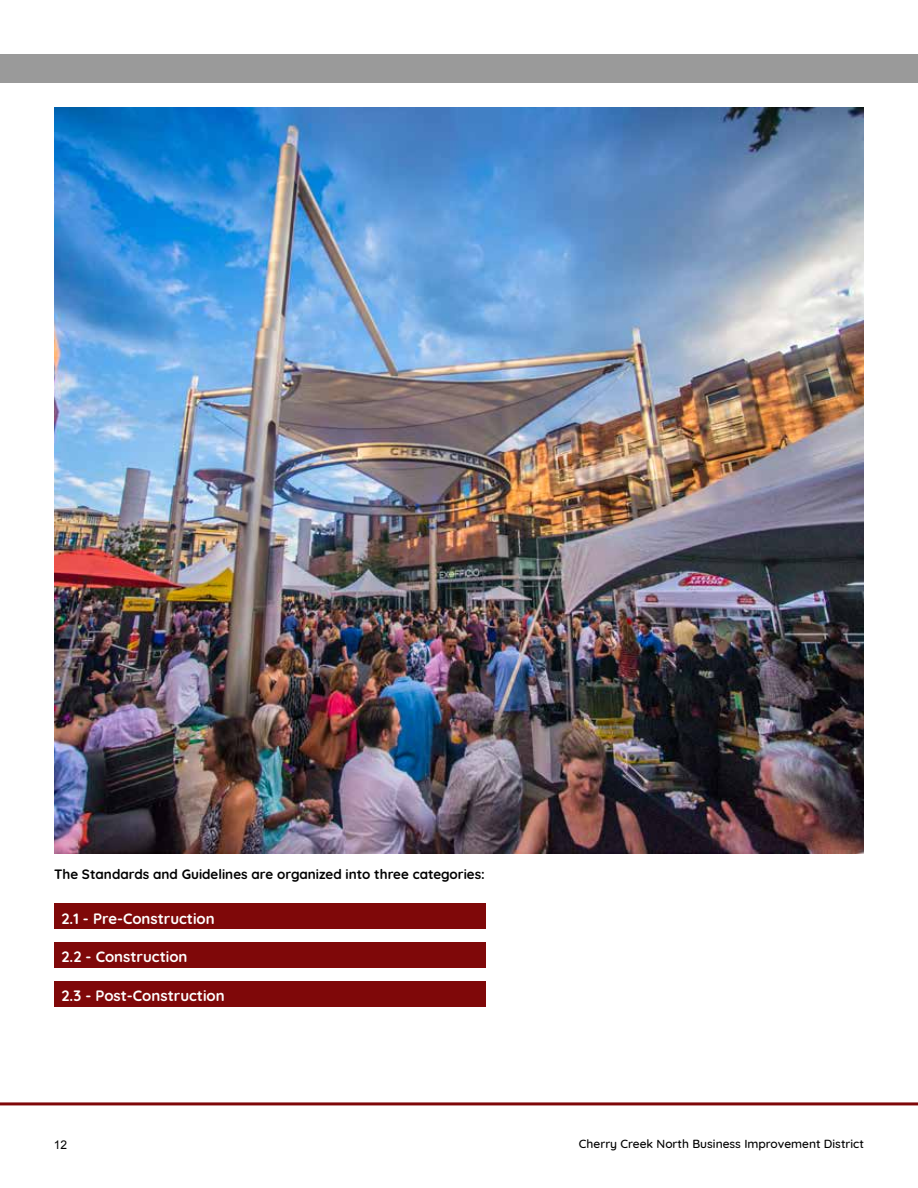
<style>
.page{position:relative;width:918px;height:1188px;background:#fff}
.page>*{position:absolute;margin:0;border:0;box-sizing:border-box;transform-origin:0 0}
.t1{font:700 15px "Quicksand";color:#fff}
.t2{font:700 13.5px "Quicksand";color:#000}
.t3{font:500 12px "Quicksand";color:#000}
.t4{font:12px "Arial";color:#000}
</style>
<div class="page">
<div style="left:0;top:54px;width:918px;height:28px;background:#9a9a9a"></div>
<hr style="left:0;top:1102px;width:918px;height:3px;background:#7f0809">
<img style="left:54px;top:107px;width:810px;height:746px">
<div style="left:54px;top:903px;width:432px;height:26px;background:#7f0809"></div>
<div style="left:54px;top:942px;width:432px;height:26px;background:#7f0809"></div>
<div style="left:54px;top:981px;width:432px;height:25px;background:#7f0809"></div>
<p class="t2" style="left:54px;top:864px;width:432px">The Standards and Guidelines are organized into three categories:</p>
<p class="t1" style="left:62px;top:906px;width:155px">2.1 - Pre-Construction</p>
<p class="t1" style="left:62px;top:945px;width:127px">2.2 - Construction</p>
<p class="t1" style="left:62px;top:984px;width:165px">2.3 - Post-Construction</p>
<p class="t4" style="left:54px;top:1137px;width:15px">12</p>
<p class="t3" style="left:579px;top:1134px;width:287px">Cherry Creek North Business Improvement District</p>
</div>
